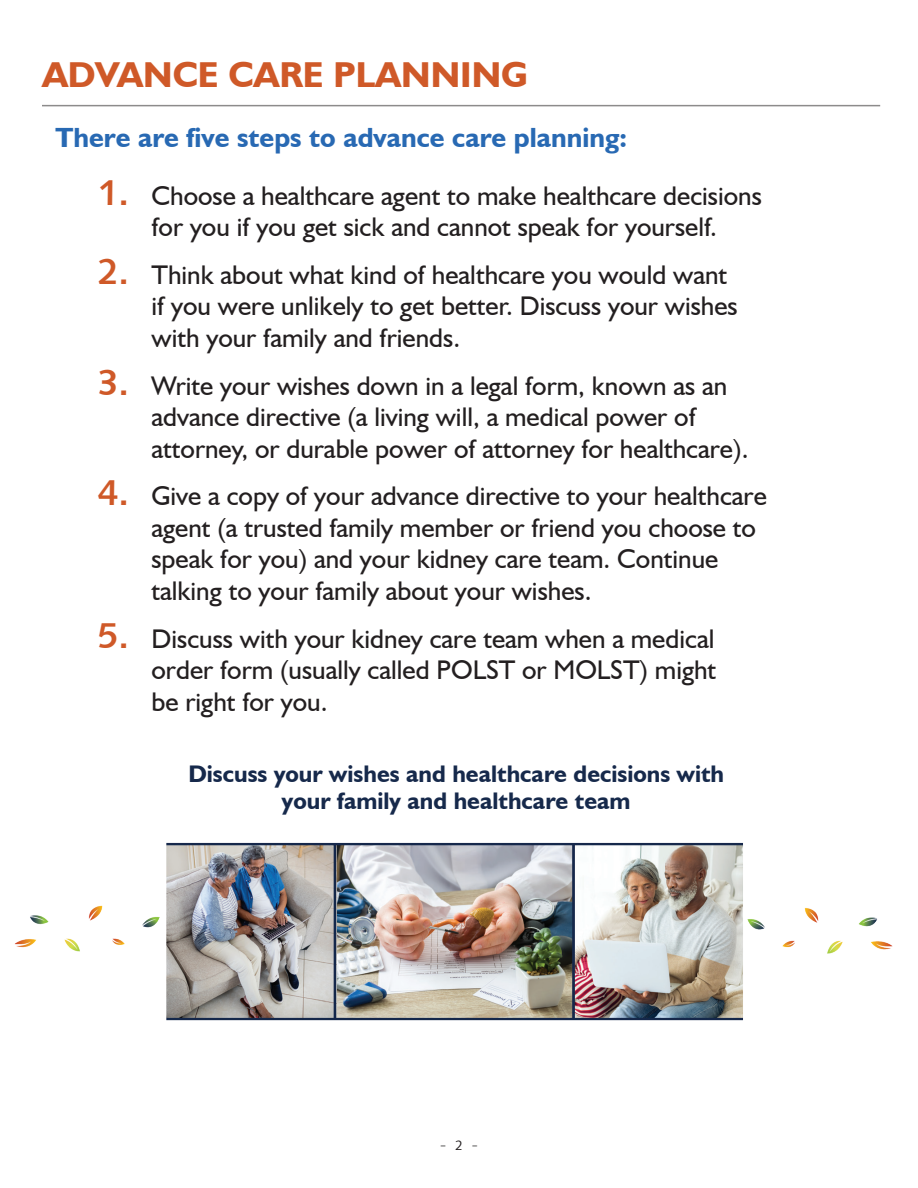
<style>
.page{position:relative;width:918px;height:1188px;background:#fff}
.page>*{position:absolute;margin:0;border:0;box-sizing:border-box;transform-origin:0 0}
.t1{font:700 36px "Humanist 521 BT";color:#cf5928}
.t2{font:700 27.75px "Humanist 521 BT";color:#2869b3}
.t3{font:27px/31.5px "Humanist 521 BT";color:#231f20}
.t4{font:700 24px/27px "Humanist 521 BT";color:#16294b;text-align:center}
.t5{font:18px "Humanist 521 BT";color:#8c8b8b}
.s1{font-family:"Humanist 531 BT Bold A";font-size:36px;color:#cf5928}
.s2{font-family:"Humanist 531 BT Roman A";font-size:13.5px;color:#231f20}
</style>
<div class="page">
<img style="left:15px;top:842px;width:878px;height:179px">
<hr style="left:42px;top:105px;width:838px;height:1px;background:#8c8b8b">
<h1 class="t1" style="left:42px;top:52px;width:487px">ADVANCE CARE PLANNING</h1>
<p class="t2" style="left:56px;top:120px;width:573px">There are five steps to advance care planning:</p>
<p class="t3" style="left:98px;top:179px;width:666px;text-align:center"><span class="s1">1.</span> Choose a healthcare agent to make healthcare decisions for you if you get sick and cannot speak for yourself.</p>
<p class="t3" style="left:152px;top:258px;width:588px;text-indent:-54px"><span class="s1">2.</span> Think about what kind of healthcare you would want if you were unlikely to get better. Discuss your wishes with your family and friends.</p>
<p class="t3" style="left:152px;top:369px;width:598px;text-indent:-54px"><span class="s1">3.</span> Write your wishes down in a legal form, known as an advance directive (a living will, a medical power of attorney, or durable power of attorney for healthcare).</p>
<p class="t3" style="left:152px;top:480px;width:617px;text-indent:-54px"><span class="s1">4.</span> Give a copy of your advance directive to your healthcare agent (a trusted family member or friend you choose to speak for you) and your kidney care team. Continue talking to your family about your wishes.</p>
<p class="t3" style="left:152px;top:622px;width:566px;text-align:justify;text-indent:-54px"><span class="s1">5.</span> Discuss with your kidney care team when a medical order form (usually called POLST or MOLST) might be right for you.</p>
<p class="t4" style="left:188px;top:760px;width:537px">Discuss your wishes and healthcare decisions with your family and healthcare team</p>
<p class="t5" style="left:440px;top:1133px;width:39px">- <span class="s2">2</span> -</p>
</div>
